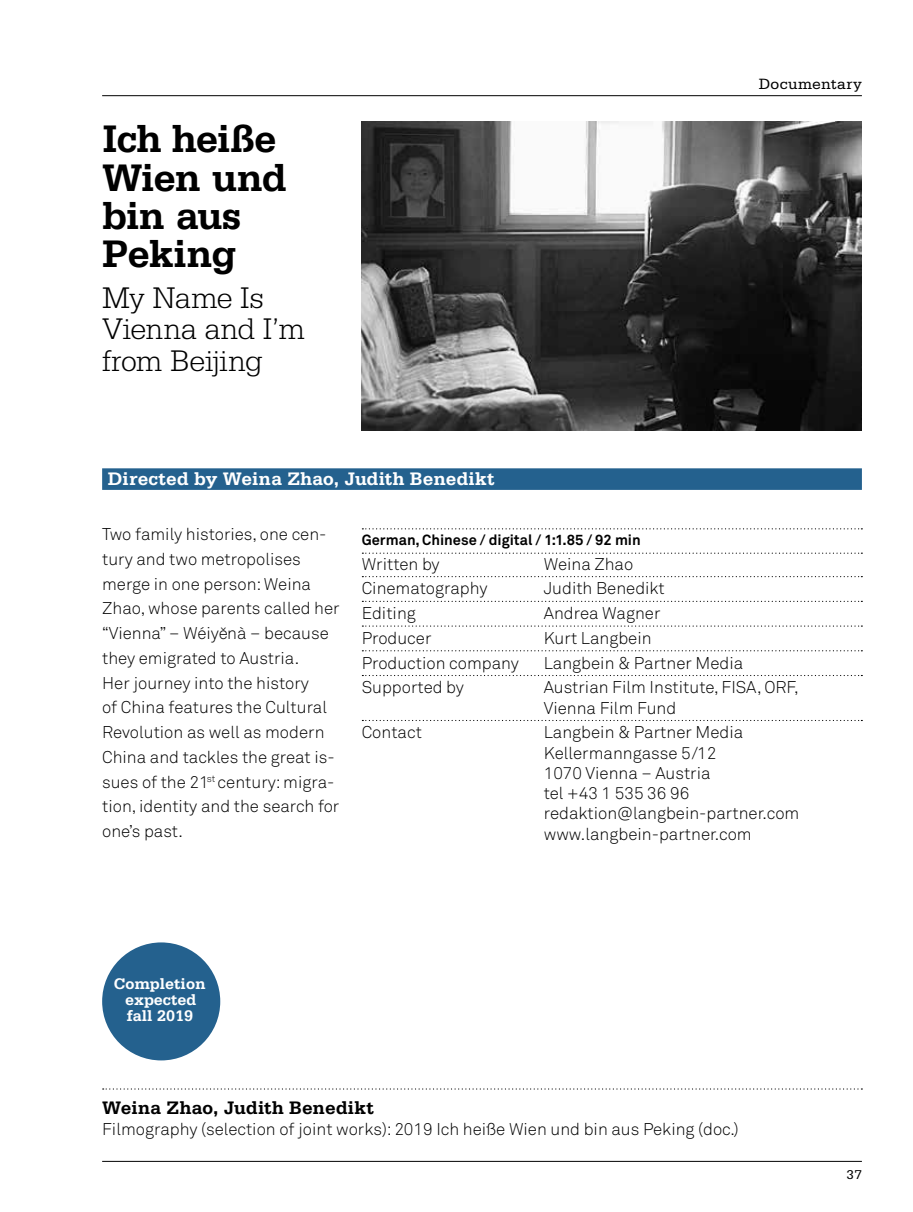
<style>
.page{position:relative;width:913px;height:1212px;background:#fff}
.page>*{position:absolute;margin:0;border:0;box-sizing:border-box;transform-origin:0 0}
.t1{font:700 40.5px/38.2px "Serifa";letter-spacing:-.025em;color:#000}
.t2{font:300 31.5px/31.5px "Serifa";letter-spacing:-.015em;color:#000}
.t3{font:700 19.12px "Serifa";letter-spacing:.01em;color:#fff}
.t4{font:700 19.12px "Serifa";letter-spacing:.01em;color:#000}
.t5{font:300 16.88px/24.8px "Akkurat";color:#000}
.t6{font:700 16.2px/16.2px "Serifa";color:#fff;text-align:center}
.t7{font:15.75px "Serifa";letter-spacing:.025em;color:#000}
.t8{font:700 14.62px "Akkurat";color:#000}
.t9{font:13.5px "Serifa";color:#000}
</style>
<div class="page">
<hr style="left:102px;top:1161px;width:759px;height:1px;background:#000">
<hr style="left:102px;top:95px;width:759px;height:1px;background:#000">
<img style="left:362px;top:121px;width:499px;height:309px">
<svg style="left:103px;top:1088px;width:756px;height:1px"></svg>
<div style="left:102px;top:468px;width:759px;height:22px;background:#24618e"></div>
<svg style="left:362px;top:528px;width:499px;height:1px"></svg>
<svg style="left:362px;top:553px;width:499px;height:1px"></svg>
<svg style="left:362px;top:576px;width:499px;height:1px"></svg>
<svg style="left:362px;top:601px;width:499px;height:1px"></svg>
<svg style="left:362px;top:625px;width:498px;height:2px"></svg>
<svg style="left:362px;top:650px;width:499px;height:1px"></svg>
<svg style="left:362px;top:675px;width:499px;height:1px"></svg>
<svg style="left:362px;top:720px;width:499px;height:1px"></svg>
<div style="left:102px;top:942px;width:118px;height:118px;background:#24618e;border-radius:50%"></div>
<h1 class="t1" style="left:102px;top:119px;width:186px">Ich heiße<br>Wien und bin aus<br>Peking</h1>
<h2 class="t2" style="left:102px;top:281px;width:204px">My Name Is<br>Vienna and I’m from Beijing</h2>
<p class="t3" style="left:108px;top:467px;width:388px">Directed by Weina Zhao, Judith Benedikt</p>
<p class="t7" style="left:758px;top:75px;width:104px">Documentary</p>
<p class="t5" style="left:102px;top:521px;width:239px">Two family histories, one cen&shy;tury and two metropolises merge in one person: Weina<br>Zhao, whose parents called her “Vienna” – Wéiyeˇnà – because they emigrated to Austria.<br>Her journey into the history<br>of China features the Cultural<br>Revolution as well as modern<br>China and tackles the great is&shy;sues of the 21<sup>st</sup> century: migra&shy;tion, identity and the search for one’s past.</p>
<p class="t8" style="left:361px;top:531px;width:280px">German, Chinese / digital / 1:1.85 / 92 min</p>
<p class="t5" style="left:361px;top:551px;width:79px">Written by</p>
<p class="t5" style="left:543px;top:551px;width:91px">Weina Zhao</p>
<p class="t5" style="left:361px;top:576px;width:127px">Cinematography</p>
<p class="t5" style="left:543px;top:576px;width:123px">Judith Benedikt</p>
<p class="t5" style="left:361px;top:600px;width:56px">Editing</p>
<p class="t5" style="left:543px;top:600px;width:118px">Andrea Wagner</p>
<p class="t5" style="left:361px;top:625px;width:71px">Producer</p>
<p class="t5" style="left:543px;top:625px;width:109px">Kurt Langbein</p>
<p class="t5" style="left:361px;top:650px;width:159px">Production company</p>
<p class="t5" style="left:543px;top:650px;width:201px">Langbein &amp; Partner Media</p>
<p class="t5" style="left:361px;top:675px;width:104px">Supported by</p>
<p class="t5" style="left:543px;top:677px;width:256px;line-height:20.2px">Austrian Film Institute, FISA, ORF,<br>Vienna Film Fund</p>
<p class="t5" style="left:361px;top:720px;width:62px">Contact</p>
<p class="t5" style="left:543px;top:722px;width:257px;line-height:20.2px">Langbein &amp; Partner Media<br>Kellermanngasse 5/12<br>1070 Vienna – Austria<br>tel +43 1 535 36 96 redaktion@langbein-partner.com www.langbein-partner.com</p>
<p class="t6" style="left:114px;top:975px;width:93px">Completion expected fall 2019</p>
<p class="t4" style="left:102px;top:1097px;width:273px">Weina Zhao, Judith Benedikt</p>
<p class="t5" style="left:102px;top:1116px;width:638px">Filmography (selection of joint works): 2019 Ich heiße Wien und bin aus Peking (doc.)</p>
<p class="t9" style="left:846px;top:1167px;width:17px">37</p>
</div>
